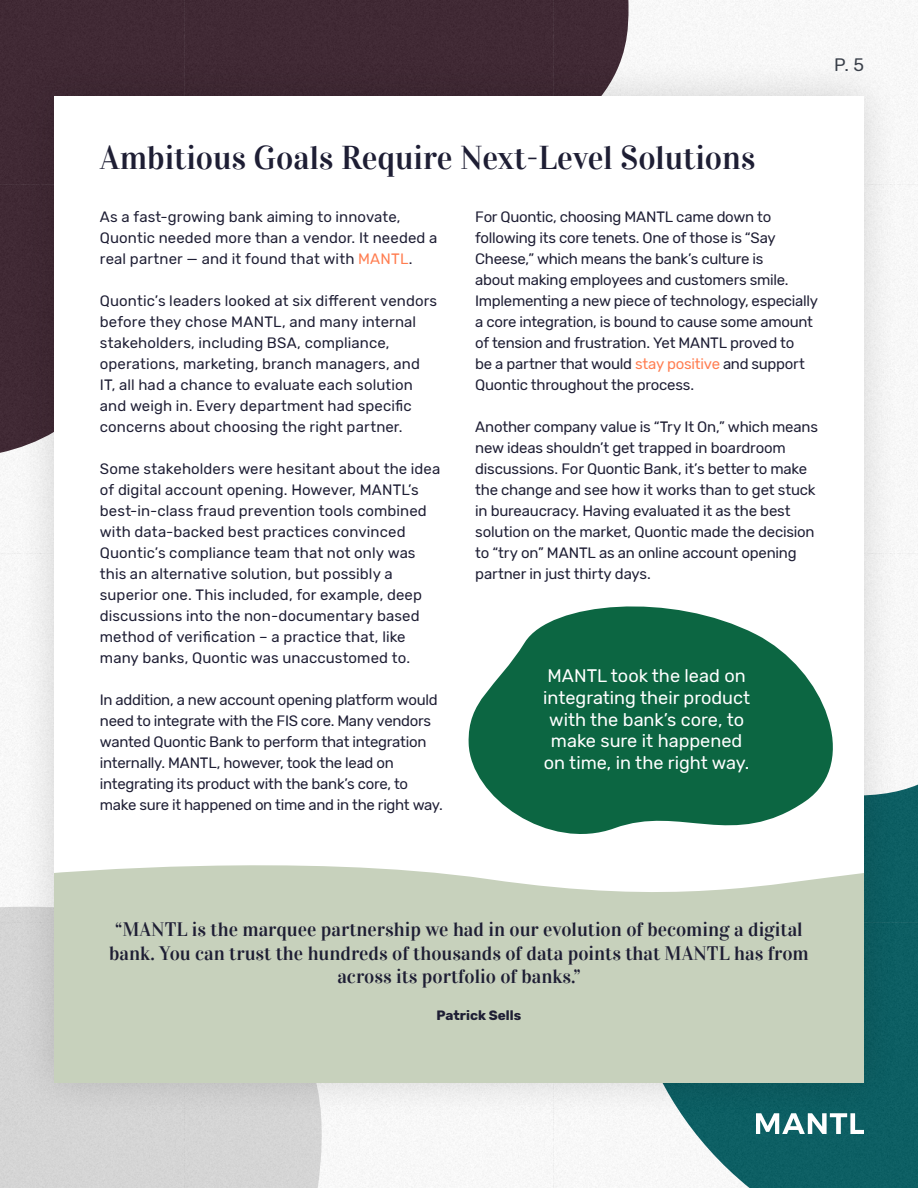
<style>
.page{position:relative;width:918px;height:1188px;background:#fff}
.page>*{position:absolute;margin:0;border:0;box-sizing:border-box;transform-origin:0 0}
.t1{font:33px "Vidaloka";color:#1e1e34}
.t2{font:19.5px/23.4px "Vidaloka";color:#1e1e34;text-align:center}
.t3{font:18.15px/21.8px "Rubik";color:#fff;text-align:center}
.t4{font:18px "Rubik";color:#393f49}
.t5{font:15px/21px "Rubik";letter-spacing:-.01em;color:#1e1e34}
.t6{font:700 13.5px "Rubik";color:#1e1e34}
.s1{color:#ff7d50}
</style>
<div class="page">
<img style="left:0;top:0;width:918px;height:1188px">
<div style="left:16px;top:58px;width:886px;height:1063px;background:#000;opacity:.15"></div>
<div style="left:54px;top:96px;width:810px;height:987px;background:#fff"></div>
<svg style="left:756px;top:1113px;width:108px;height:21px"></svg>
<div style="left:54px;top:865px;width:810px;height:218px;background:#c7d1bc"></div>
<svg style="left:468px;top:606px;width:365px;height:228px;fill:#0c6642"></svg>
<p class="t4" style="left:834px;top:54px;width:31px">P. 5</p>
<h1 class="t1" style="left:100px;top:138px;width:657px">Ambitious Goals Require Next-Level Solutions</h1>
<p class="t5" style="left:100px;top:207px;width:339px">As a fast-growing bank aiming to innovate,<br>Quontic needed more than a vendor. It needed a real partner — and it found that with <span class="s1">MANTL</span>.</p>
<p class="t5" style="left:100px;top:291px;width:339px">Quontic’s leaders looked at six different vendors before they chose MANTL, and many internal stakeholders, including BSA, compliance, operations, marketing, branch managers, and IT, all had a chance to evaluate each solution and weigh in. Every department had specific concerns about choosing the right partner.</p>
<p class="t5" style="left:100px;top:459px;width:342px">Some stakeholders were hesitant about the idea of digital account opening. However, MANTL’s best-in-class fraud prevention tools combined with data-backed best practices convinced Quontic’s compliance team that not only was this an alternative solution, but possibly a superior one. This included, for example, deep discussions into the non-documentary based method of verification – a practice that, like many banks, Quontic was unaccustomed to.</p>
<p class="t5" style="left:100px;top:690px;width:344px">In addition, a new account opening platform would need to integrate with the FIS core. Many vendors wanted Quontic Bank to perform that integration internally. MANTL, however, took the lead on integrating its product with the bank’s core, to make sure it happened on time and in the right way.</p>
<p class="t5" style="left:475px;top:207px;width:344px">For Quontic, choosing MANTL came down to following its core tenets. One of those is “Say Cheese,” which means the bank’s culture is<br>about making employees and customers smile.<br>Implementing a new piece of technology, especially a core integration, is bound to cause some amount of tension and frustration. Yet MANTL proved to<br>be a partner that would <span class="s1">stay positive</span> and support Quontic throughout the process.</p>
<p class="t5" style="left:475px;top:417px;width:344px">Another company value is “Try It On,” which means new ideas shouldn’t get trapped in boardroom discussions. For Quontic Bank, it’s better to make the change and see how it works than to get stuck in bureaucracy. Having evaluated it as the best solution on the market, Quontic made the decision to “try on” MANTL as an online account opening partner in just thirty days.</p>
<p class="t3" style="left:543px;top:665px;width:208px">MANTL took the lead on integrating their product with the bank’s core, to make sure it happened on time, in the right way.</p>
<h2 class="t2" style="left:109px;top:918px;width:701px">“MANTL is the marquee partnership we had in our evolution of becoming a digital bank. You can trust the hundreds of thousands of data points that MANTL has from across its portfolio of banks.”</h2>
<p class="t6" style="left:437px;top:1007px;width:86px">Patrick Sells</p>
</div>
